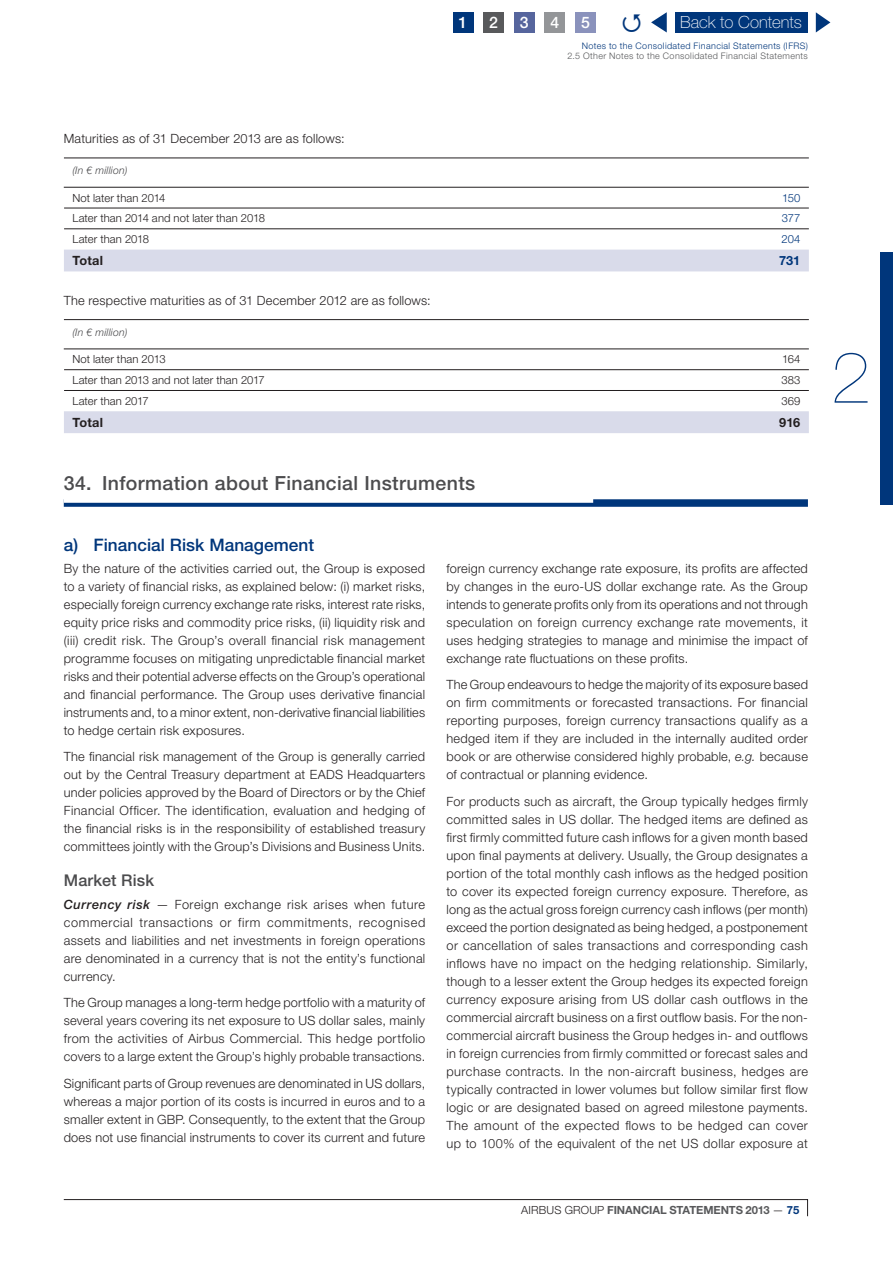
<style>
.page{position:relative;width:893px;height:1263px;background:#fff}
.page>*{position:absolute;margin:0;border:0;box-sizing:border-box;transform-origin:0 0}
.t1{font:200 72px "Helvetica Neue LT Std";color:#00367b}
.t2{font:500 19.5px "Helvetica Neue LT Std";letter-spacing:.02em;color:#4c4c4e}
.t3{font:500 17.25px "Helvetica Neue LT Std";color:#00367b}
.t4{font:100 16.8px "Helvetica Neue LT Pro";color:#fff}
.t5{font:500 16.2px "Helvetica Neue LT Std";letter-spacing:.01em;color:#4c4c4e}
.t6{font:500 15.9px "Helvetica Neue LT Pro";color:#fff}
.t7{font:300 12.75px/18px "Helvetica Neue LT Std";letter-spacing:.02em;color:#231f20;text-align:justify}
.t8{font:700 12.75px "Helvetica Neue LT Std";letter-spacing:.01em;color:#231f20}
.t9{font:700 12.75px "Helvetica Neue LT Std";color:#00367b}
.t10{font:300 11.25px "Helvetica Neue LT Std";letter-spacing:.005em;color:#231f20}
.t11{font:700 11.25px "Helvetica Neue LT Std";letter-spacing:-.01em;color:#58595b}
.t12{font:300 11.25px "Helvetica Neue LT Std";color:#00367b}
.t13{font:italic 300 10.5px "Helvetica Neue LT Std";letter-spacing:.025em;color:#4c4c4e}
.t14{font:300 9px "Helvetica Neue LT Std";letter-spacing:.045em;color:#58595b}
.t15{font:300 9px "Helvetica Neue LT Std";letter-spacing:.04em;color:#00367b}
.s1{font-weight:500;font-style:italic}
.s2{font-style:italic}
.s3{font-weight:300;color:#231f20}
.s4{color:#00367b}
</style>
<div class="page">
<svg style="left:63px;top:1199px;width:745px;height:18px"></svg>
<div style="left:880px;top:253px;width:13px;height:252px;background:#00367b"></div>
<div style="left:64px;top:250px;width:745px;height:21px;background:#d9dbea"></div>
<hr style="left:64px;top:158px;width:745px;height:1px;background:#231f20">
<hr style="left:64px;top:187px;width:745px;height:1px;background:#231f20">
<hr style="left:64px;top:208px;width:745px;height:1px;background:#231f20">
<hr style="left:64px;top:229px;width:745px;height:1px;background:#231f20">
<div style="left:64px;top:411px;width:745px;height:22px;background:#d9dbea"></div>
<hr style="left:64px;top:319px;width:745px;height:1px;background:#231f20">
<hr style="left:64px;top:349px;width:745px;height:1px;background:#231f20">
<hr style="left:64px;top:369px;width:745px;height:1px;background:#231f20">
<hr style="left:64px;top:390px;width:745px;height:1px;background:#231f20">
<div style="left:64px;top:499px;width:744px;height:8px;background:#00367b"></div>
<div style="left:64px;top:498px;width:529px;height:5px;background:#fff"></div>
<svg style="left:651px;top:12px;width:16px;height:21px"></svg>
<svg style="left:816px;top:12px;width:14px;height:21px"></svg>
<div style="left:675px;top:12px;width:132px;height:21px;background:#00367b"></div>
<div style="left:575px;top:12px;width:21px;height:21px;background:#8a92bc"></div>
<div style="left:545px;top:12px;width:20px;height:21px;background:#939598"></div>
<div style="left:514px;top:12px;width:20px;height:21px;background:#56659d"></div>
<div style="left:483px;top:12px;width:21px;height:21px;background:#58595b"></div>
<div style="left:453px;top:12px;width:20px;height:21px;background:#00367b"></div>
<p class="t6" style="left:459px;top:17px;width:10px">1</p>
<p class="t6" style="left:489px;top:17px;width:10px">2</p>
<p class="t6" style="left:520px;top:17px;width:10px">3</p>
<p class="t6" style="left:550px;top:17px;width:10px">4</p>
<p class="t6" style="left:581px;top:17px;width:10px">5</p>
<h3 class="t4" style="left:680px;top:16px;width:123px">Back to Contents</h3>
<p class="t15" style="left:582px;top:42px;width:228px">Notes to the Consolidated Financial Statements (IFRS)</p>
<p class="t14" style="left:567px;top:53px;width:242px">2.5 Other Notes to the Consolidated Financial Statements</p>
<p class="t7" style="left:64px;top:131px;width:282px">Maturities as of 31 December 2013 are as follows:</p>
<p class="t13" style="left:72px;top:167px;width:57px">(In € million)</p>
<p class="t10" style="left:72px;top:194px;width:95px">Not later than 2014</p>
<p class="t12" style="left:782px;top:194px;width:20px">150</p>
<p class="t10" style="left:72px;top:214px;width:194px">Later than 2014 and not later than 2018</p>
<p class="t12" style="left:782px;top:214px;width:20px">377</p>
<p class="t10" style="left:72px;top:235px;width:78px">Later than 2018</p>
<p class="t12" style="left:781px;top:235px;width:20px">204</p>
<p class="t8" style="left:72px;top:256px;width:32px">Total</p>
<p class="t9" style="left:779px;top:256px;width:23px">731</p>
<p class="t7" style="left:64px;top:293px;width:368px">The respective maturities as of 31 December 2012 are as follows:</p>
<p class="t13" style="left:72px;top:329px;width:57px">(In € million)</p>
<p class="t10" style="left:72px;top:355px;width:95px">Not later than 2013</p>
<p class="t10" style="left:782px;top:355px;width:20px">164</p>
<p class="t10" style="left:72px;top:376px;width:194px">Later than 2013 and not later than 2017</p>
<p class="t10" style="left:781px;top:376px;width:21px">383</p>
<p class="t10" style="left:72px;top:397px;width:78px">Later than 2017</p>
<p class="t10" style="left:781px;top:397px;width:21px">369</p>
<p class="t8" style="left:72px;top:418px;width:32px">Total</p>
<p class="t8" style="left:779px;top:418px;width:23px">916</p>
<h2 class="t2" style="left:64px;top:476px;width:413px">34. Information about Financial Instruments</h2>
<h3 class="t3" style="left:64px;top:538px;width:252px">a) Financial R isk M anagement</h3>
<p class="t7" style="left:64px;top:561px;width:363px">By the nature of the activities carried out, the Group is exposed to a variety of financial risks, as explained below: (i) market risks, especially foreign currency exchange rate risks, interest rate risks, equity price risks and commodity price risks, (ii) liquidity risk and (iii) credit risk. The Group’s overall financial risk management programme focuses on mitigating unpredictable financial market risks and their potential adverse effects on the Group’s operational and financial performance. The Group uses derivative financial instruments and, to a minor extent, non-derivative financial liabilities to hedge certain risk exposures.</p>
<p class="t7" style="left:64px;top:749px;width:363px">The financial risk management of the Group is generally carried out by the Central Treasury department at EADS Headquarters under policies approved by the Board of Directors or by the Chief Financial Officer. The identification, evaluation and hedging of the financial risks is in the responsibility of established treasury committees jointly with the Group’s Divisions and Business Units.</p>
<p class="t5" style="left:64px;top:875px;width:92px">Market Risk</p>
<p class="t7" style="left:64px;top:897px;width:363px"><span class="s1">Currency risk</span> — Foreign exchange risk arises when future commercial transactions or firm commitments, recognised assets and liabilities and net investments in foreign operations are denominated in a currency that is not the entity’s functional currency.</p>
<p class="t7" style="left:64px;top:995px;width:363px">The Group manages a long-term hedge portfolio with a maturity of several years covering its net exposure to US dollar sales, mainly from the activities of Airbus Commercial. This hedge portfolio covers to a large extent the Group’s highly probable transactions.</p>
<p class="t7" style="left:64px;top:1076px;width:363px">Significant parts of Group revenues are denominated in US dollars, whereas a major portion of its costs is incurred in euros and to a smaller extent in GBP. Consequently, to the extent that the Group does not use financial instruments to cover its current and future</p>
<p class="t7" style="left:446px;top:561px;width:363px">foreign currency exchange rate exposure, its profits are affected by changes in the euro-US dollar exchange rate. As the Group intends to generate profits only from its operations and not through speculation on foreign currency exchange rate movements, it uses hedging strategies to manage and minimise the impact of exchange rate fluctuations on these profits.</p>
<p class="t7" style="left:446px;top:677px;width:363px">The Group endeavours to hedge the majority of its exposure based on firm commitments or forecasted transactions. For financial reporting purposes, foreign currency transactions qualify as a hedged item if they are included in the internally audited order book or are otherwise considered highly probable, <span class="s2">e.g.</span> because of contractual or planning evidence.</p>
<p class="t7" style="left:446px;top:794px;width:363px">For products such as aircraft, the Group typically hedges firmly committed sales in US dollar. The hedged items are defined as first firmly committed future cash inflows for a given month based upon final payments at delivery. Usually, the Group designates a portion of the total monthly cash inflows as the hedged position to cover its expected foreign currency exposure. Therefore, as long as the actual gross foreign currency cash inflows (per month) exceed the portion designated as being hedged, a postponement or cancellation of sales transactions and corresponding cash inflows have no impact on the hedging relationship. Similarly, though to a lesser extent the Group hedges its expected foreign currency exposure arising from US dollar cash outflows in the commercial aircraft business on a first outflow basis. For the non&shy;commercial aircraft business the Group hedges in- and outflows in foreign currencies from firmly committed or forecast sales and purchase contracts. In the non-aircraft business, hedges are typically contracted in lower volumes but follow similar first flow logic or are designated based on agreed milestone payments.<br>The amount of the expected flows to be hedged can cover up to 100% of the equivalent of the net US dollar exposure at</p>
<p class="t11" style="left:521px;top:1206px;width:280px"><span class="s3">AIRBUS GROUP</span> FINANCIAL STATEMENTS 2013 <span class="s3">—</span> <span class="s4">75</span></p>
<h1 class="t1" style="left:831px;top:351px;width:42px">2</h1>
</div>
